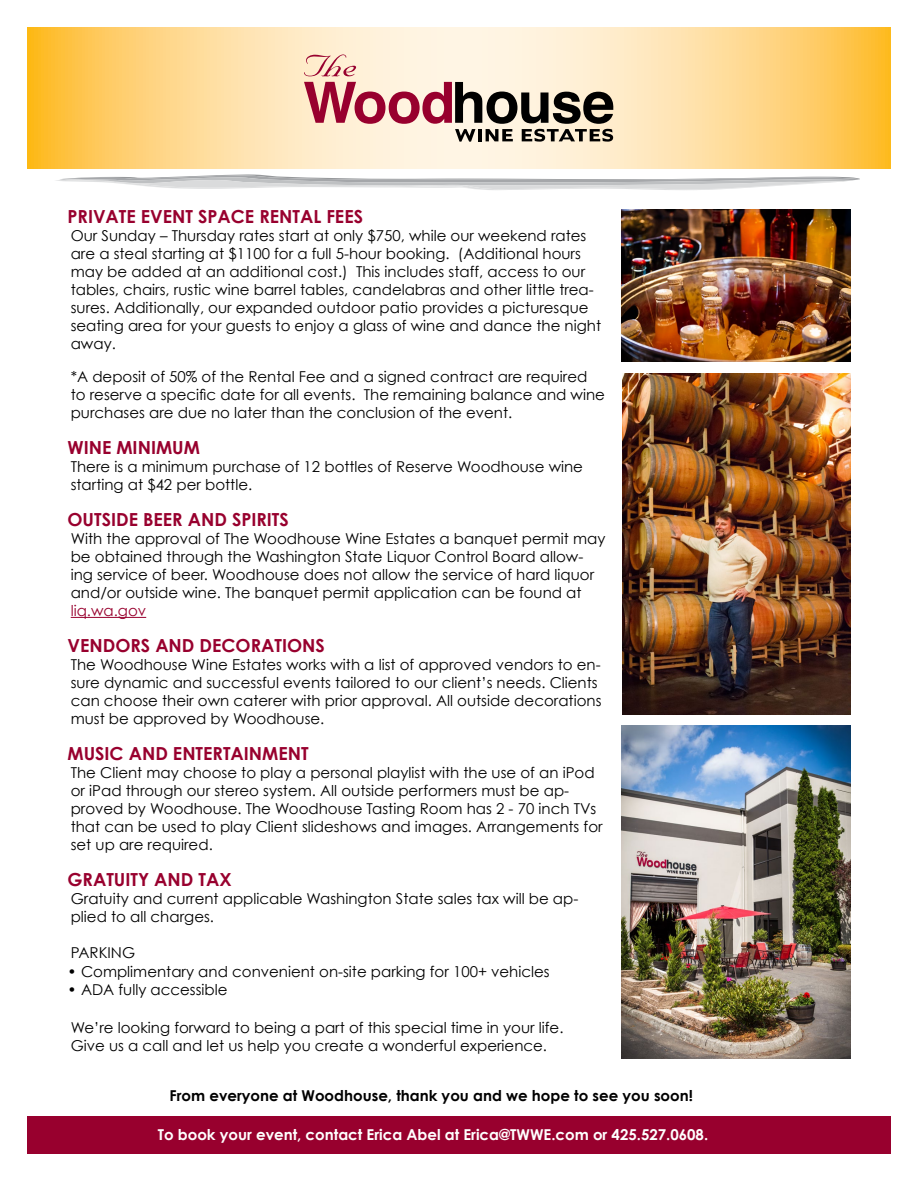
<style>
.page{position:relative;width:918px;height:1188px;background:#fff}
.page>*{position:absolute;margin:0;border:0;box-sizing:border-box;transform-origin:0 0}
.t1{font:700 18px "Century Gothic";color:#98002e}
.t2{font:15px/18px "Century Gothic";color:#000}
.t3{font:700 15px "Century Gothic";color:#fff}
.t4{font:700 15px "Century Gothic";color:#000}
.t5{font:15px "Century Gothic";color:#98002e}
</style>
<div class="page">
<svg style="left:28px;top:28px;width:862px;height:140px;background:#fedc98"></svg>
<svg style="left:304px;top:82px;width:309px;height:60px;background:#b99891"></svg>
<svg style="left:304px;top:54px;width:52px;height:22px"></svg>
<hr style="left:71px;top:617px;width:75px;height:1px;background:#98002e">
<div style="left:27px;top:1116px;width:864px;height:38px;background:#98002e"></div>
<svg style="left:56px;top:174px;width:804px;height:16px"></svg>
<img style="left:622px;top:725px;width:228px;height:333px">
<img style="left:622px;top:210px;width:228px;height:152px">
<img style="left:623px;top:373px;width:228px;height:342px">
<p class="t1" style="left:68px;top:205px;width:297px">PRIVATE EVENT SPACE RENTAL FEES</p>
<p class="t2" style="left:71px;top:226px;width:532px">Our Sunday – Thursday rates start at only $750, while our weekend rates are a steal starting at $1100 for a full 5-hour booking. (Additional hours may be added at an additional cost.) This includes staff, access to our tables, chairs, rustic wine barrel tables, candelabras and other little trea&shy;sures. Additionally, our expanded outdoor patio provides a picturesque seating area for your guests to enjoy a glass of wine and dance the night away.</p>
<p class="t2" style="left:71px;top:367px;width:536px">*A deposit of 50% of the Rental Fee and a signed contract are required to reserve a specific date for all events. The remaining balance and wine purchases are due no later than the conclusion of the event.</p>
<p class="t1" style="left:68px;top:436px;width:134px">WINE MINIMUM</p>
<p class="t2" style="left:71px;top:457px;width:514px">There is a minimum purchase of 12 bottles of Reserve Woodhouse wine starting at $42 per bottle.</p>
<p class="t1" style="left:68px;top:508px;width:223px">OUTSIDE BEER AND SPIRITS</p>
<p class="t2" style="left:71px;top:529px;width:536px">With the approval of The Woodhouse Wine Estates a banquet permit may be obtained through the Washington State Liquor Control Board allow&shy;ing service of beer. Woodhouse does not allow the service of hard liquor and/or outside wine. The banquet permit application can be found at</p>
<p class="t5" style="left:71px;top:601px;width:77px">liq.wa.gov</p>
<p class="t1" style="left:68px;top:634px;width:259px">VENDORS AND DECORATIONS</p>
<p class="t2" style="left:71px;top:655px;width:532px">The Woodhouse Wine Estates works with a list of approved vendors to en&shy;sure dynamic and successful events tailored to our client’s needs. Clients can choose their own caterer with prior approval. All outside decorations must be approved by Woodhouse.</p>
<p class="t1" style="left:68px;top:742px;width:243px">MUSIC AND ENTERTAINMENT</p>
<p class="t2" style="left:71px;top:763px;width:533px">The Client may choose to play a personal playlist with the use of an iPod or iPad through our stereo system. All outside performers must be ap&shy;proved by Woodhouse. The Woodhouse Tasting Room has 2 - 70 inch TVs that can be used to play Client slideshows and images. Arrangements for set up are required.</p>
<p class="t1" style="left:68px;top:868px;width:166px">GRATUITY AND TAX</p>
<p class="t2" style="left:71px;top:889px;width:509px">Gratuity and current applicable Washington State sales tax will be ap&shy;plied to all charges.</p>
<p class="t2" style="left:71px;top:943px;width:66px">PARKING</p>
<p class="t2" style="left:68px;top:963px;width:484px">• Complimentary and convenient on-site parking for 100+ vehicles</p>
<p class="t2" style="left:68px;top:981px;width:162px">• ADA fully accessible</p>
<p class="t2" style="left:71px;top:1018px;width:494px">We’re looking forward to being a part of this special time in your life.<br>Give us a call and let us help you create a wonderful experience.</p>
<p class="t4" style="left:170px;top:1086px;width:525px">From everyone at Woodhouse, thank you and we hope to see you soon!</p>
<p class="t3" style="left:158px;top:1125px;width:552px">To book your event, contact Erica Abel at Erica@TWWE.com or 425.527.0608.</p>
</div>
